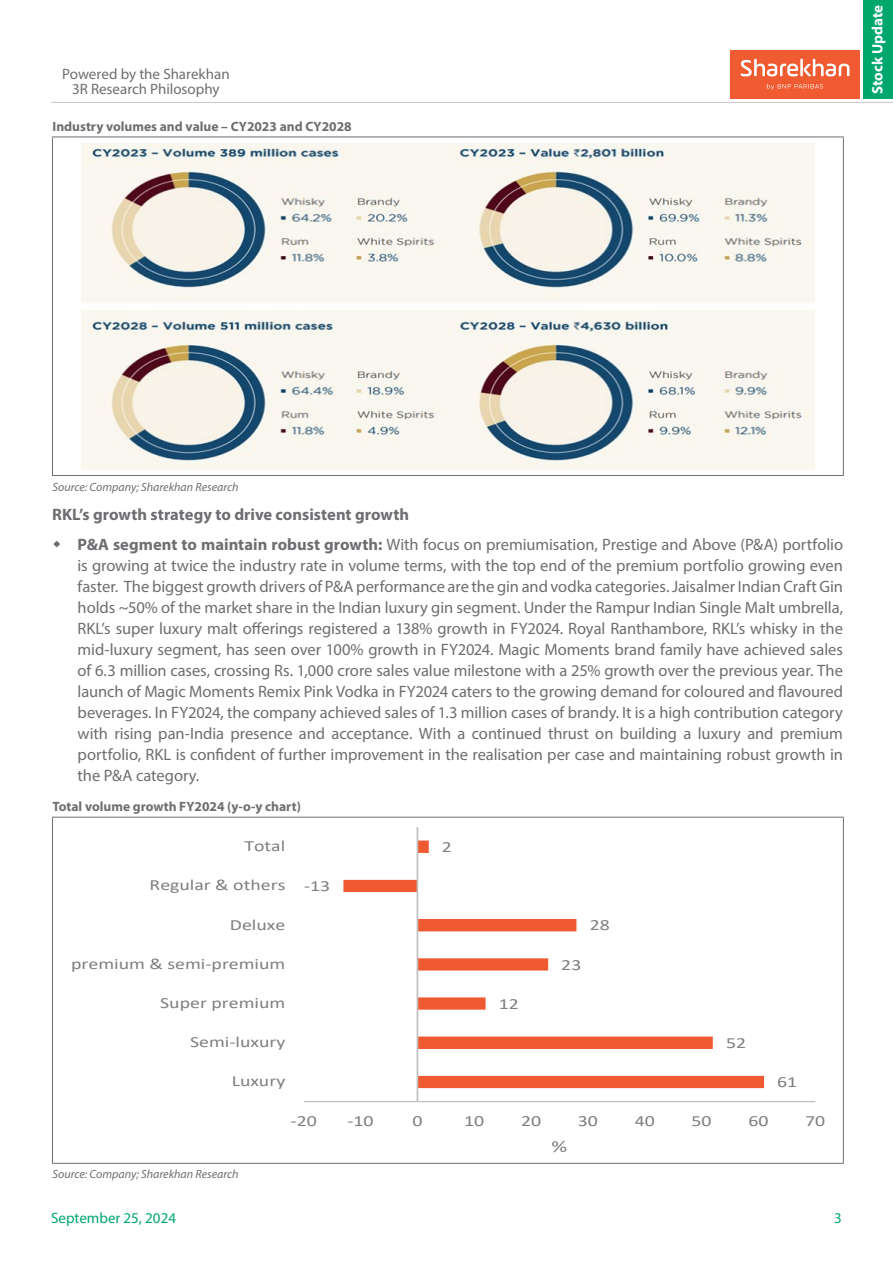
<style>
.page{position:relative;width:893px;height:1263px;background:#fff}
.page>*{position:absolute;margin:0;border:0;box-sizing:border-box;transform-origin:0 0}
.t1{font:17.25px "Calibri";color:#7f7f7f;scale:1.28 1}
.t2{font:16.5px/21px "Myriad Pro";letter-spacing:-.005em;color:#6d6e71;text-align:justify}
.t3{font:700 16.5px/29.5px "Myriad Pro";color:#6d6e71}
.t4{font:15.45px "Calibri";color:#7f7f7f;scale:1.28 1}
.t5{font:15px/15px "Myriad Pro";color:#6d6e71;text-align:center}
.t6{font:15px "Myriad Pro";color:#00a76d}
.t7{font:700 15px "Myriad Pro";color:#fff}
.t8{font:700 13.5px "Myriad Pro";color:#6d6e71}
.t9{font:italic 12px "Myriad Pro";color:#6d6e71}
.s1{font-weight:400}
</style>
<div class="page">
<hr style="left:51px;top:102px;width:842px;height:1px;background:#c7c8ca">
<div style="left:730px;top:50px;width:130px;height:49px;background:#f15b31"></div>
<svg style="left:741px;top:59px;width:108px;height:17px"></svg>
<svg style="left:767px;top:84px;width:56px;height:6px"></svg>
<div style="left:864px;top:0;width:29px;height:99px;background:#00a76d"></div>
<hr style="left:52px;top:137px;width:1px;height:338px;background:#6d6e71">
<hr style="left:52px;top:137px;width:792px;height:1px;background:#6d6e71">
<hr style="left:843px;top:137px;width:1px;height:338px;background:#6d6e71">
<hr style="left:52px;top:475px;width:792px;height:1px;background:#6d6e71">
<img style="left:82px;top:143px;width:733px;height:326px">
<hr style="left:52px;top:817px;width:1px;height:346px;background:#6d6e71">
<hr style="left:52px;top:817px;width:792px;height:1px;background:#6d6e71">
<hr style="left:843px;top:817px;width:1px;height:346px;background:#6d6e71">
<hr style="left:52px;top:1163px;width:792px;height:1px;background:#6d6e71">
<svg style="left:343px;top:840px;width:421px;height:248px"></svg>
<hr style="left:304px;top:1101px;width:511px;height:1px;background:#bfbfbf">
<hr style="left:417px;top:827px;width:1px;height:274px;background:#bfbfbf">
<p class="t5" style="left:62px;top:67px;width:169px">Powered by the Sharekhan<br>3R Research Philosophy</p>
<p class="t8" style="left:52px;top:118px;width:301px">Industry volumes and value – CY2023 and CY2028</p>
<p class="t7" style="left:867px;top:94px;width:91px;rotate:-90deg">Stock Update</p>
<p class="t9" style="left:52px;top:479px;width:188px">Source: Company; Sharekhan Research</p>
<p class="t3" style="left:78px;top:499px;width:767px;text-indent:-26px">RKL’s growth strategy to drive consistent growth<br>P&amp;A segment to maintain robust growth: <span class="s1">With focus on premiumisation, Prestige and Above (P&amp;A) portfolio</span></p>
<p class="t2" style="left:78px;top:554px;width:767px">is growing at twice the industry rate in volume terms, with the top end of the premium portfolio growing even faster. The biggest growth drivers of P&amp;A performance are the gin and vodka categories. Jaisalmer Indian Craft Gin holds ~50% of the market share in the Indian luxury gin segment. Under the Rampur Indian Single Malt umbrella, RKL’s super luxury malt offerings registered a 138% growth in FY2024. Royal Ranthambore, RKL’s whisky in the mid-luxury segment, has seen over 100% growth in FY2024. Magic Moments brand family have achieved sales of 6.3 million cases, crossing Rs. 1,000 crore sales value milestone with a 25% growth over the previous year. The launch of Magic Moments Remix Pink Vodka in FY2024 caters to the growing demand for coloured and flavoured beverages. In FY2024, the company achieved sales of 1.3 million cases of brandy. It is a high contribution category with rising pan-India presence and acceptance. With a continued thrust on building a luxury and premium portfolio, RKL is confident of further improvement in the realisation per case and maintaining robust growth in the P&amp;A category.</p>
<p class="t8" style="left:52px;top:798px;width:250px">Total volume growth FY2024 (y-o-y chart)</p>
<p class="t4" style="left:245px;top:835px;width:33px">Total</p>
<p class="t4" style="left:442px;top:836px;width:9px">2</p>
<p class="t4" style="left:150px;top:874px;width:108px">Regular &amp; others</p>
<p class="t4" style="left:304px;top:875px;width:22px">-13</p>
<p class="t4" style="left:230px;top:914px;width:45px">Deluxe</p>
<p class="t4" style="left:590px;top:914px;width:17px">28</p>
<p class="t4" style="left:71px;top:953px;width:169px">premium &amp; semi-premium</p>
<p class="t4" style="left:561px;top:954px;width:17px">23</p>
<p class="t4" style="left:160px;top:992px;width:99px">Super premium</p>
<p class="t4" style="left:499px;top:993px;width:17px">12</p>
<p class="t4" style="left:190px;top:1031px;width:76px">Semi-luxury</p>
<p class="t4" style="left:726px;top:1032px;width:17px">52</p>
<p class="t4" style="left:232px;top:1070px;width:43px">Luxury</p>
<p class="t4" style="left:777px;top:1071px;width:17px">61</p>
<p class="t4" style="left:291px;top:1110px;width:22px">-20</p>
<p class="t4" style="left:347px;top:1110px;width:22px">-10</p>
<p class="t4" style="left:412px;top:1110px;width:9px">0</p>
<p class="t4" style="left:464px;top:1110px;width:17px">10</p>
<p class="t4" style="left:521px;top:1110px;width:17px">20</p>
<p class="t4" style="left:578px;top:1110px;width:17px">30</p>
<p class="t4" style="left:635px;top:1110px;width:17px">40</p>
<p class="t4" style="left:691px;top:1110px;width:17px">50</p>
<p class="t4" style="left:748px;top:1110px;width:17px">60</p>
<p class="t4" style="left:805px;top:1110px;width:17px">70</p>
<p class="t9" style="left:52px;top:1167px;width:188px">Source: Company; Sharekhan Research</p>
<p class="t1" style="left:551px;top:1134px;width:14px">%</p>
<p class="t6" style="left:51px;top:1209px;width:127px">September 25, 2024</p>
<p class="t6" style="left:834px;top:1209px;width:9px">3</p>
</div>
